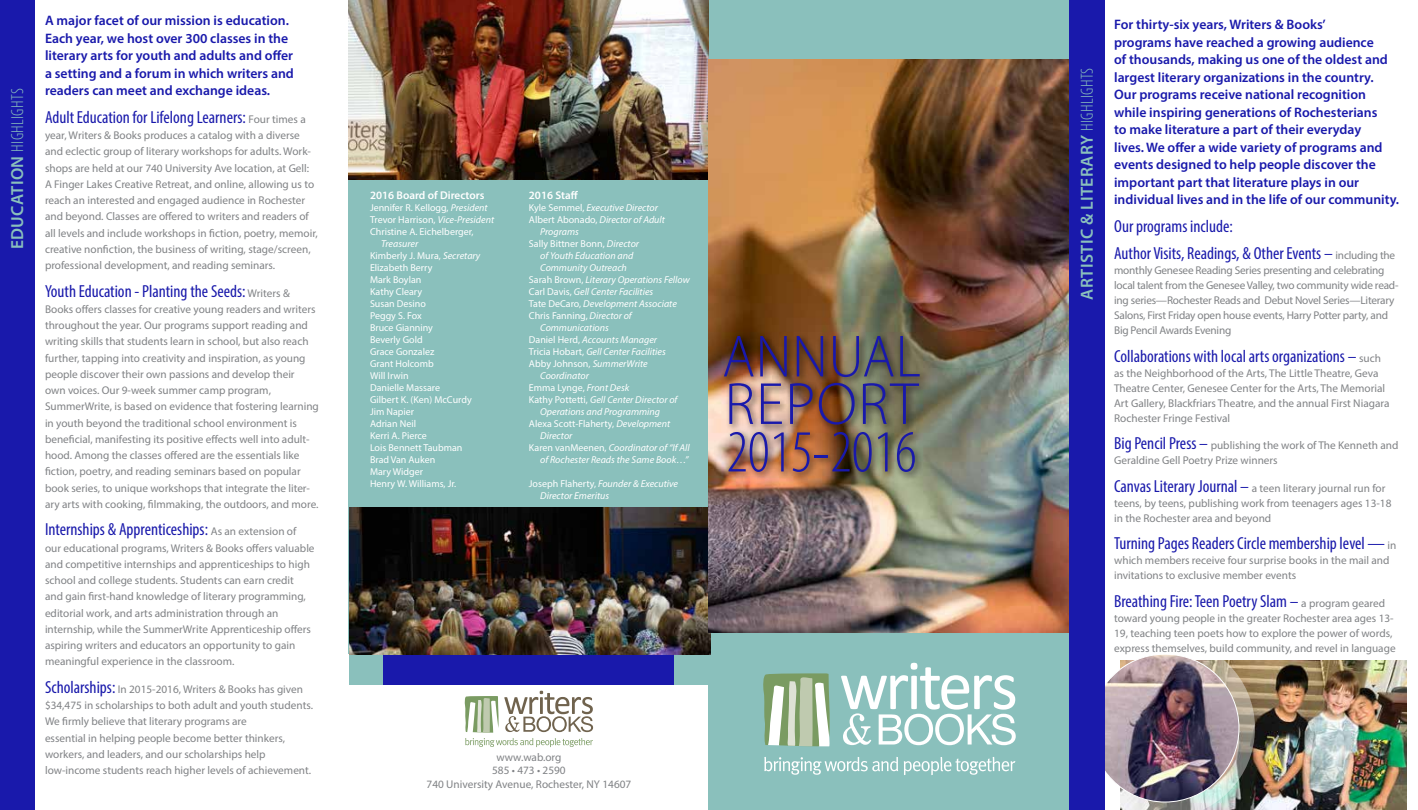
<style>
.page{position:relative;width:1418px;height:810px;background:#fff}
.page>*{position:absolute;margin:0;border:0;box-sizing:border-box;transform-origin:0 0}
.t1{font:300 60px/47.5px "Myriad Pro";letter-spacing:.02em;color:#1919ab;scale:.93 1}
.t2{font:300 condensed 60px "Myriad Pro";color:#1919ab}
.t3{font:condensed 17.5px/27.5px "Myriad Pro";color:#1919ab}
.t4{font:600 17.5px "Myriad Pro";letter-spacing:.02em;color:#8ac0bc}
.t5{font:300 condensed 17.5px "Myriad Pro";letter-spacing:.02em;color:#8ac0bc}
.t6{font:600 13.75px/17.5px "Myriad Pro";color:#1919ab}
.t7{font:11.25px/16.2px "Myriad Pro";color:#808285}
.t8{font:11.25px/15px "Myriad Pro";letter-spacing:-.02em;color:#808285}
.t9{font:600 11.25px "Myriad Pro";color:#fff}
.t10{font:10px/12px "Myriad Pro";color:#fff}
.t11{font:italic 10px/12px "Myriad Pro";color:#fff}
.s1{font-weight:600;font-stretch:normal}
.s2{font-stretch:normal;font-size:11.25px;color:#808285}
.s3{font-stretch:condensed;font-size:17.5px;color:#1919ab}
.s4{font-style:italic}
.s5{font-style:normal}
.s6{font-weight:300;font-stretch:condensed}
</style>
<div class="page">
<div style="left:353px;top:648px;width:320px;height:37px;background:#1919ab"></div>
<img style="left:1255px;top:661px;width:151px;height:149px">
<img style="left:1120px;top:660px;width:135px;height:150px">
<img style="left:1091px;top:654px;width:148px;height:148px;border-radius:74px">
<div style="left:349px;top:117px;width:360px;height:537px;background:#8ac0bc"></div>
<svg style="left:465px;top:691px;width:128px;height:56px"></svg>
<div style="left:349px;top:654px;width:34px;height:31px;background:#8ac0bc"></div>
<div style="left:0;top:0;width:34px;height:810px;background:#1919ab"></div>
<div style="left:1053px;top:0;width:52px;height:810px;background:#1919ab"></div>
<div style="left:708px;top:629px;width:360px;height:181px;background:#8ac0bc"></div>
<svg style="left:764px;top:757px;width:251px;height:18px"></svg>
<svg style="left:841px;top:663px;width:174px;height:82px"></svg>
<svg style="left:763px;top:673px;width:67px;height:74px;background:#b0c4a5"></svg>
<div style="left:708px;top:0;width:360px;height:102px;background:#8ac0bc"></div>
<img style="left:349px;top:0;width:360px;height:180px">
<div style="left:674px;top:654px;width:34px;height:31px;background:#8ac0bc"></div>
<img style="left:349px;top:508px;width:361px;height:146px">
<img style="left:708px;top:59px;width:360px;height:573px">
<div style="left:720px;top:332px;width:208px;height:149px;background:#000;opacity:.75"></div>
<h2 class="t5" style="left:8px;top:249px;width:163px;rotate:-90deg"><span class="s1">EDUCATION</span> HIGHLIGHTS</h2>
<p class="t6" style="left:45px;top:12px;width:250px">A major facet of our mission is education.<br>Each year, we host over 300 classes in the literary arts for youth and adults and offer a setting and a forum in which writers and readers can meet and exchange ideas.</p>
<h2 class="t3" style="left:45px;top:103px;width:262px">Adult Education for Lifelong Learners: <span class="s2">Four times a</span></h2>
<p class="t7" style="left:45px;top:127px;width:274px">year, Writers &amp; Books produces a catalog with a diverse and eclectic group of literary workshops for adults. Work&shy;shops are held at our 740 University Ave location, at Gell:<br>A Finger Lakes Creative Retreat, and online, allowing us to reach an interested and engaged audience in Rochester and beyond. Classes are offered to writers and readers of all levels and include workshops in fiction, poetry, memoir, creative nonfiction, the business of writing, stage/screen, professional development, and reading seminars.</p>
<h2 class="t3" style="left:45px;top:277px;width:246px">Youth Education - Planting the Seeds: <span class="s2">Writers &amp;</span></h2>
<p class="t7" style="left:45px;top:301px;width:275px">Books offers classes for creative young readers and writers throughout the year. Our programs support reading and writing skills that students learn in school, but also reach further, tapping into creativity and inspiration, as young people discover their own passions and develop their<br>own voices. Our 9-week summer camp program, SummerWrite, is based on evidence that fostering learning in youth beyond the traditional school environment is beneficial, manifesting its positive effects well into adult&shy;hood. Among the classes offered are the essentials like fiction, poetry, and reading seminars based on popular book series, to unique workshops that integrate the liter&shy;ary arts with cooking, filmmaking, the outdoors, and more.</p>
<h2 class="t3" style="left:45px;top:516px;width:253px">Internships &amp; Apprenticeships: <span class="s2">As an extension of</span></h2>
<p class="t7" style="left:45px;top:539px;width:271px">our educational programs, Writers &amp; Books offers valuable and competitive internships and apprenticeships to high school and college students. Students can earn credit and gain first-hand knowledge of literary programming, editorial work, and arts administration through an internship, while the SummerWrite Apprenticeship offers aspiring writers and educators an opportunity to gain meaningful experience in the classroom.</p>
<p class="t7" style="left:45px;top:681px;width:269px"><span class="s3">Scholarships:</span> In 2015-2016, Writers &amp; Books has given $34,475 in scholarships to both adult and youth students.<br>We firmly believe that literary programs are<br>essential in helping people become better thinkers, workers, and leaders, and our scholarships help low-income students reach higher levels of achievement.</p>
<p class="t9" style="left:370px;top:188px;width:116px">2016 Board of Directors</p>
<p class="t10" style="left:370px;top:202px;width:126px">Jennifer R. Kellogg, <span class="s4">President<br></span>Trevor Harrison, <span class="s4">Vice-President<br></span>Christine A. Eichelberger,</p>
<p class="t10" style="left:370px;top:238px;width:112px;text-indent:11px"><span class="s4">Treasurer<br></span>Kimberly J. Mura, <span class="s4">Secretary<br></span>Elizabeth Berry<br>Mark Boylan<br>Kathy Cleary<br>Susan Desino<br>Peggy S. Fox<br>Bruce Gianniny<br>Beverly Gold<br>Grace Gonzalez<br>Grant Holcomb<br>Will Irwin<br>Danielle Massare<br>Gilbert K. (Ken) McCurdy<br>Jim Napier<br>Adrian Neil<br>Kerri A. Pierce<br>Lois Bennett Taubman<br>Brad Van Auken<br>Mary Widger<br>Henry W. Williams, Jr.</p>
<p class="t9" style="left:529px;top:188px;width:51px">2016 Staff</p>
<p class="t11" style="left:529px;top:201px;width:131px"><span class="s5">Kyle Semmel,</span> Executive Director</p>
<p class="t11" style="left:529px;top:213px;width:137px"><span class="s5">Albert Abonado,</span> Director of Adult</p>
<p class="t11" style="left:540px;top:225px;width:40px">Programs</p>
<p class="t10" style="left:529px;top:237px;width:112px">Sally Bittner Bonn, <span class="s4">Director</span></p>
<p class="t11" style="left:540px;top:249px;width:95px">of Youth Education and</p>
<p class="t11" style="left:540px;top:261px;width:88px">Community Outreach</p>
<p class="t11" style="left:529px;top:273px;width:162px"><span class="s5">Sarah Brown,</span> Literary Operations Fellow</p>
<p class="t11" style="left:529px;top:285px;width:126px"><span class="s5">Carl Davis,</span> Gell Center Facilities</p>
<p class="t11" style="left:529px;top:297px;width:149px"><span class="s5">Tate DeCaro,</span> Development Associate</p>
<p class="t10" style="left:529px;top:309px;width:104px">Chris Fanning, <span class="s4">Director of</span></p>
<p class="t11" style="left:540px;top:321px;width:70px">Communications</p>
<p class="t11" style="left:529px;top:333px;width:130px"><span class="s5">Daniel Herd,</span> Accounts Manager</p>
<p class="t11" style="left:529px;top:345px;width:138px"><span class="s5">Tricia Hobart,</span> Gell Center Facilities</p>
<p class="t10" style="left:529px;top:357px;width:120px">Abby Johnson, <span class="s4">SummerWrite</span></p>
<p class="t11" style="left:540px;top:369px;width:50px">Coordinator</p>
<p class="t10" style="left:529px;top:381px;width:102px">Emma Lynge, <span class="s4">Front Desk</span></p>
<p class="t11" style="left:529px;top:393px;width:150px"><span class="s5">Kathy Pottetti,</span> Gell Center Director of</p>
<p class="t11" style="left:540px;top:405px;width:121px">Operations and Programming</p>
<p class="t10" style="left:529px;top:417px;width:143px">Alexa Scott-Flaherty, <span class="s4">Development</span></p>
<p class="t11" style="left:540px;top:429px;width:34px">Director</p>
<p class="t11" style="left:529px;top:441px;width:162px"><span class="s5">Karen vanMeenen,</span> Coordinator of “If All</p>
<p class="t11" style="left:540px;top:453px;width:150px">of Rochester Reads the Same Book…”</p>
<p class="t11" style="left:540px;top:477px;width:139px;text-indent:-11px"><span class="s5">Joseph Flaherty,</span> Founder &amp; Executive<br>Director Emeritus</p>
<h1 class="t1" style="left:722px;top:334px;width:215px">ANNUAL<br>REPORT</h1>
<h1 class="t2" style="left:726px;top:420px;width:192px">2015-2016</h1>
<p class="t7" style="left:426px;top:750px;width:206px;line-height:13.5px;text-align:center">www.wab.org<br>585 • 473 • 2590<br>740 University Avenue, Rochester, NY 14607</p>
<h2 class="t4" style="left:1075px;top:300px;width:233px;rotate:-90deg">ARTISTIC &amp; LITERARY <span class="s6">HIGHLIGHTS</span></h2>
<p class="t6" style="left:1114px;top:15px;width:286px">For thirty-six years, Writers &amp; Books’<br>programs have reached a growing audience<br>of thousands, making us one of the oldest and largest literary organizations in the country.<br>Our programs receive national recognition while inspiring generations of Rochesterians<br>to make literature a part of their everyday<br>lives. We offer a wide variety of programs and events designed to help people discover the important part that literature plays in our individual lives and in the life of our community.</p>
<h2 class="t3" style="left:1114px;top:212px;width:282px">Our programs include:<br>Author Visits, Readings, &amp; Other Events – <span class="s2">including the</span></h2>
<p class="t8" style="left:1114px;top:263px;width:286px">monthly Genesee Reading Series presenting and celebrating local talent from the Genesee Valley, two community wide read&shy;ing series—Rochester Reads and Debut Novel Series—Literary Salons, First Friday open house events, Harry Potter party, and Big Pencil Awards Evening</p>
<h2 class="t3" style="left:1114px;top:342px;width:268px">Collaborations with local arts organizations – <span class="s2">such</span></h2>
<p class="t7" style="left:1114px;top:365px;width:277px;line-height:15px">as the Neighborhood of the Arts, The Little Theatre, Geva Theatre Center, Genesee Center for the Arts, The Memorial Art Gallery, Blackfriars Theatre, and the annual First Niagara Rochester Fringe Festival</p>
<p class="t7" style="left:1114px;top:438px;width:286px;line-height:15px"><span class="s3">Big Pencil Press –</span> publishing the work of The Kenneth and<br>Geraldine Gell Poetry Prize winners</p>
<p class="t7" style="left:1114px;top:480px;width:279px;line-height:15px"><span class="s3">Canvas Literary Journal –</span> a teen literary journal run for teens, by teens, publishing work from teenagers ages 13-18 in the Rochester area and beyond</p>
<h2 class="t3" style="left:1114px;top:529px;width:284px">Turning Pages Readers Circle membership level — <span class="s2">in</span></h2>
<p class="t7" style="left:1114px;top:553px;width:277px;line-height:15px">which members receive four surprise books in the mail and invitations to exclusive member events</p>
<h2 class="t3" style="left:1114px;top:587px;width:272px">Breathing Fire: Teen Poetry Slam – <span class="s2">a program geared</span></h2>
<p class="t7" style="left:1114px;top:610px;width:283px;line-height:15px">toward young people in the greater Rochester area ages 13-<br>19, teaching teen poets how to explore the power of words, express themselves, build community, and revel in language</p>
</div>
